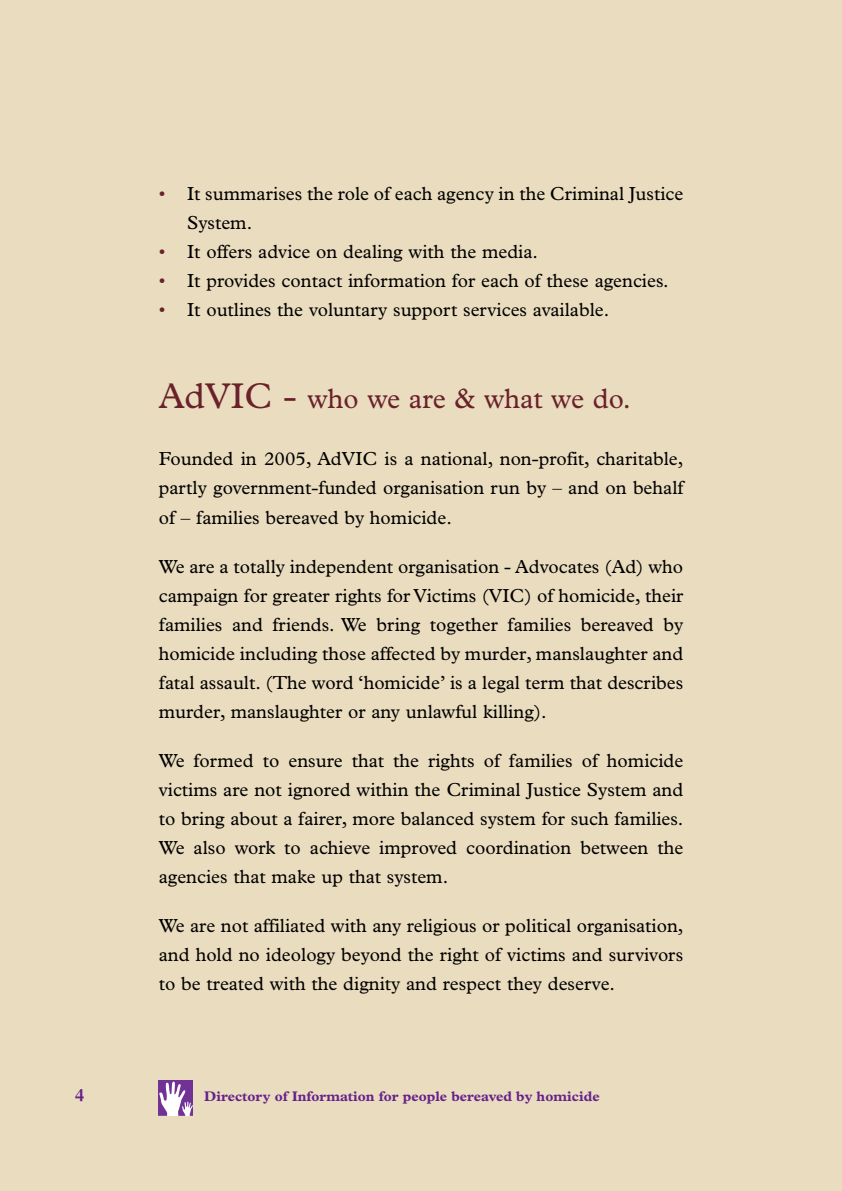
<style>
.page{position:relative;width:842px;height:1191px;background:#eadcbe}
.page>*{position:absolute;margin:0;border:0;box-sizing:border-box;transform-origin:0 0}
.t1{font:28px "Plantin";color:#6a212b}
.t2{font:19px/29px "Plantin";color:#000;text-align:justify}
.t3{font:700 18px "Plantin";color:#66218c}
.t4{font:700 14px "Plantin";color:#66218c}
.s1{color:#6a212b}
.s2{font-size:36px}
</style>
<div class="page">
<img style="left:159px;top:1080px;width:34px;height:35px">
<p class="t2" style="left:187px;top:181px;width:498px;text-indent:-28px"><span class="s1">•</span> It summarises the role of each agency in the Criminal Justice<br>System.</p>
<p class="t2" style="left:159px;top:239px;width:381px"><span class="s1">•</span> It offers advice on dealing with the media.</p>
<p class="t2" style="left:159px;top:268px;width:511px"><span class="s1">•</span> It provides contact information for each of these agencies.</p>
<p class="t2" style="left:159px;top:297px;width:452px"><span class="s1">•</span> It outlines the voluntary support services available.</p>
<h1 class="t1" style="left:159px;top:389px;width:474px"><span class="s2">AdVIC -</span> who we are &amp; what we do.</h1>
<p class="t2" style="left:159px;top:446px;width:526px">Founded in 2005, AdVIC is a national, non-profit, charitable, partly government-funded organisation run by – and on behalf of – families bereaved by homicide.</p>
<p class="t2" style="left:159px;top:553px;width:526px">We are a totally independent organisation - Advocates (Ad) who campaign for greater rights for Victims (VIC) of homicide, their families and friends. We bring together families bereaved by homicide including those affected by murder, manslaughter and fatal assault. (The word ‘homicide’ is a legal term that describes murder, manslaughter or any unlawful killing).</p>
<p class="t2" style="left:159px;top:747px;width:526px">We formed to ensure that the rights of families of homicide victims are not ignored within the Criminal Justice System and to bring about a fairer, more balanced system for such families.<br>We also work to achieve improved coordination between the agencies that make up that system.</p>
<p class="t2" style="left:159px;top:912px;width:526px">We are not affiliated with any religious or political organisation, and hold no ideology beyond the right of victims and survivors to be treated with the dignity and respect they deserve.</p>
<p class="t3" style="left:75px;top:1088px;width:11px">4</p>
<p class="t4" style="left:204px;top:1091px;width:397px">Directory of Information for people bereaved by homicide</p>
</div>
